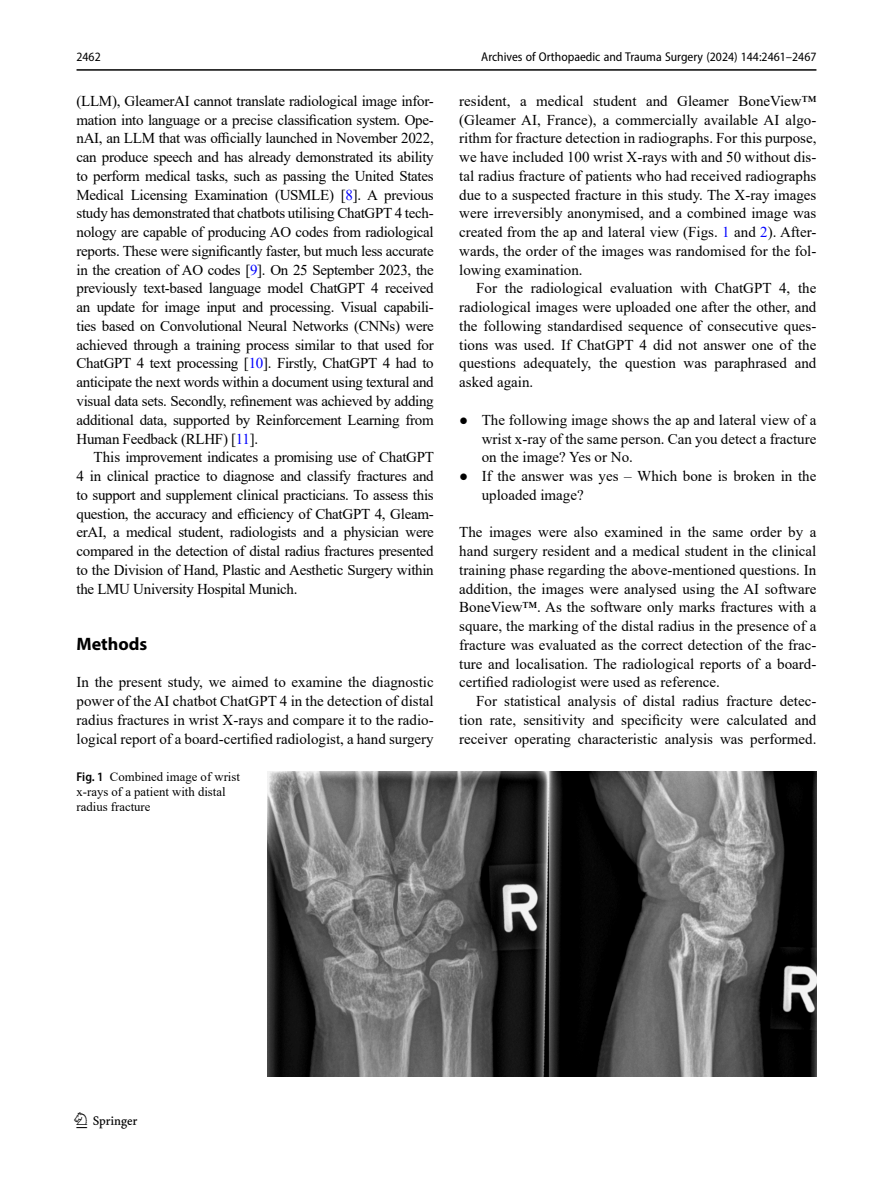
<style>
.page{position:relative;width:893px;height:1187px;background:#fff}
.page>*{position:absolute;margin:0;border:0;box-sizing:border-box;transform-origin:0 0}
.t1{font:22.5px "Springnew";color:#000}
.Head_1{font:700 18px "Myriad Pro";color:#000}
.Body_Text_Indent{font:15px/18.8px "Times New Roman";color:#000;text-align:justify}
.Body_Text{font:15px/18.8px "Times New Roman";color:#000;text-align:justify}
.Figure_Caption_Side{font:12.75px/15px "Times New Roman";color:#000}
.t2{font:semi-condensed 12.75px "Myriad Pro";color:#000}
.s1{color:#00f}
.s2{font-family:"Myriad Pro";font-weight:600;font-stretch:semi-condensed}
.s3{font-family:"Tahoma"}
</style>
<div class="page">
<hr style="left:77px;top:69px;width:739px;height:2px;background:#000">
<img style="left:268px;top:771px;width:548px;height:305px">
<p class="t2" style="left:77px;top:49px;width:26px">2462</p>
<p class="Body_Text_Indent" style="left:77px;top:91px;width:359px">(LLM), GleamerAI cannot translate radiological image infor&shy;mation into language or a precise classification system. Ope&shy;nAI, an LLM that was officially launched in November 2022, can produce speech and has already demonstrated its ability to perform medical tasks, such as passing the United States Medical Licensing Examination (USMLE) [<span class="s1">8</span>]. A previous study has demonstrated that chatbots utilising ChatGPT 4 tech&shy;nology are capable of producing AO codes from radiological reports. These were significantly faster, but much less accurate in the creation of AO codes [<span class="s1">9</span>]. On 25 September 2023, the previously text-based language model ChatGPT 4 received an update for image input and processing. Visual capabili&shy;ties based on Convolutional Neural Networks (CNNs) were achieved through a training process similar to that used for ChatGPT 4 text processing [<span class="s1">10</span>]. Firstly, ChatGPT 4 had to anticipate the next words within a document using textural and visual data sets. Secondly, refinement was achieved by adding additional data, supported by Reinforcement Learning from Human Feedback (RLHF) [<span class="s1">11</span>].</p>
<p class="Body_Text_Indent" style="left:77px;top:447px;width:359px;text-indent:17px">This improvement indicates a promising use of ChatGPT 4 in clinical practice to diagnose and classify fractures and to support and supplement clinical practicians. To assess this question, the accuracy and efficiency of ChatGPT 4, Gleam&shy;erAI, a medical student, radiologists and a physician were compared in the detection of distal radius fractures presented to the Division of Hand, Plastic and Aesthetic Surgery within the LMU University Hospital Munich.</p>
<p class="Head_1" style="left:77px;top:632px;width:72px">Methods</p>
<p class="Body_Text" style="left:77px;top:672px;width:359px">In the present study, we aimed to examine the diagnostic power of the AI chatbot ChatGPT 4 in the detection of distal radius fractures in wrist X-rays and compare it to the radio&shy;logical report of a board-certified radiologist, a hand surgery</p>
<p class="Figure_Caption_Side" style="left:77px;top:768px;width:165px"><span class="s2">Fig. 1</span> Combined image of wrist x-rays of a patient with distal radius fracture</p>
<p class="t2" style="left:481px;top:49px;width:337px">Archives of Orthopaedic and Trauma Surgery (2024) 144:2461–2467</p>
<p class="Body_Text" style="left:459px;top:91px;width:359px">resident, a medical student and Gleamer BoneView™ (Gleamer AI, France), a commercially available AI algo&shy;rithm for fracture detection in radiographs. For this purpose, we have included 100 wrist X-rays with and 50 without dis&shy;tal radius fracture of patients who had received radiographs due to a suspected fracture in this study. The X-ray images were irreversibly anonymised, and a combined image was created from the ap and lateral view (Figs. <span class="s1">1</span> and <span class="s1">2</span>). After&shy;wards, the order of the images was randomised for the fol&shy;lowing examination.</p>
<p class="Body_Text_Indent" style="left:459px;top:278px;width:359px;text-indent:17px">For the radiological evaluation with ChatGPT 4, the radiological images were uploaded one after the other, and the following standardised sequence of consecutive ques&shy;tions was used. If ChatGPT 4 did not answer one of the questions adequately, the question was paraphrased and asked again.</p>
<p class="Body_Text_Indent" style="left:482px;top:410px;width:336px;text-indent:-22px"><span class="s3">●</span> The following image shows the ap and lateral view of a wrist x-ray of the same person. Can you detect a fracture on the image? Yes or No.</p>
<p class="Body_Text_Indent" style="left:482px;top:466px;width:336px;text-indent:-22px"><span class="s3">●</span> If the answer was yes – Which bone is broken in the uploaded image?</p>
<p class="Body_Text" style="left:459px;top:522px;width:359px">The images were also examined in the same order by a hand surgery resident and a medical student in the clinical training phase regarding the above-mentioned questions. In addition, the images were analysed using the AI software BoneView™. As the software only marks fractures with a square, the marking of the distal radius in the presence of a fracture was evaluated as the correct detection of the frac&shy;ture and localisation. The radiological reports of a board&shy;certified radiologist were used as reference.</p>
<p class="Body_Text_Indent" style="left:459px;top:691px;width:359px;text-indent:17px">For statistical analysis of distal radius fracture detec&shy;tion rate, sensitivity and specificity were calculated and receiver operating characteristic analysis was performed.</p>
<h1 class="t1" style="left:77px;top:1107px;width:63px">1 3</h1>
</div>
